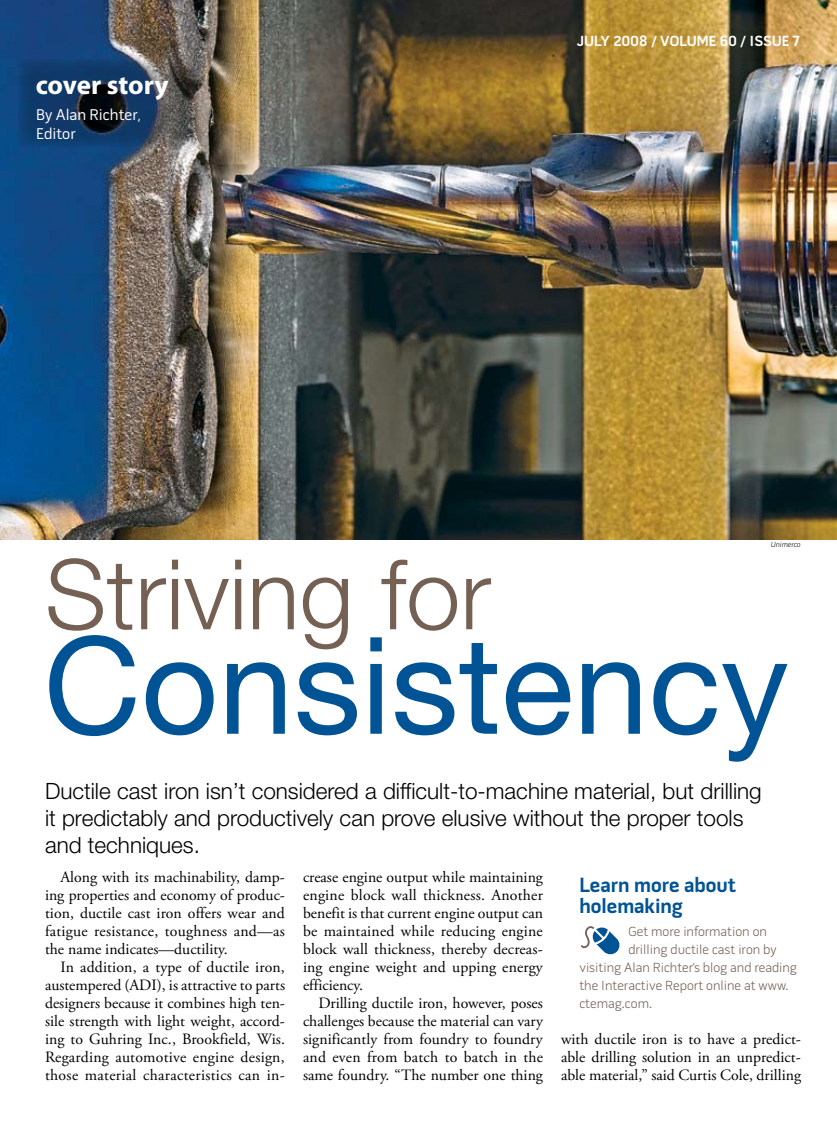
<style>
.page{position:relative;width:837px;height:1134px;background:#fff}
.page>*{position:absolute;margin:0;border:0;box-sizing:border-box;transform-origin:0 0}
.t1{font:135px "Helvetica Neue";color:#005394}
.t2{font:300 97.5px "Helvetica Neue";color:#756154}
.t3{font:700 27px "Myriad Pro";color:#fff}
.t4{font:300 22.5px/27px "Helvetica Neue";color:#000}
.t5{font:700 21px/20.4px "Pill Gothic 600 mg";color:#005394}
.t6{font:15.9px/19px "Pill Gothic 600 mg";color:#fff}
.t7{font:15.75px/18px "Adobe Garamond Pro";letter-spacing:.01em;color:#000;text-align:justify}
.t8{font:700 15px "Pill Gothic 600 mg";color:#fff}
.t9{font:300 13.5px "Pill Gothic 600 mg";color:#756154}
.t10{font:7.5px "Pill Gothic 600 mg Light Obq";color:#000}
</style>
<div class="page">
<img style="left:0;top:0;width:837px;height:540px">
<svg style="left:18px;top:59px;width:183px;height:88px;background:#27405c"></svg>
<svg style="left:581px;top:926px;width:39px;height:29px"></svg>
<h3 class="t3" style="left:36px;top:68px;width:135px">cover story</h3>
<p class="t6" style="left:36px;top:107px;width:106px">By Alan Richter,<br>Editor</p>
<p class="t8" style="left:577px;top:35px;width:225px">JULY 2008 / VOLUME 60 / ISSUE 7</p>
<p class="t10" style="left:771px;top:542px;width:31px">Unimerco</p>
<h2 class="t2" style="left:45px;top:535px;width:448px">Striving for</h2>
<h1 class="t1" style="left:44px;top:605px;width:747px">Consistency</h1>
<h3 class="t4" style="left:45px;top:777px;width:718px">Ductile cast iron isn’t considered a difficult-to-machine material, but drilling it predictably and productively can prove elusive without the proper tools and techniques.</h3>
<p class="t7" style="left:45px;top:869px;width:242px;text-indent:15px">Along with its machinability, damp&shy;ing properties and economy of produc&shy;tion, ductile cast iron offers wear and fatigue resistance, toughness and—as the name indicates—ductility.</p>
<p class="t7" style="left:45px;top:959px;width:242px;text-indent:15px">In addition, a type of ductile iron, austempered (ADI), is attractive to parts designers because it combines high ten&shy;sile strength with light weight, accord&shy;ing to Guhring Inc., Brookfield, Wis.<br>Regarding automotive engine design, those material characteristics can in-</p>
<p class="t7" style="left:303px;top:869px;width:242px">crease engine output while maintaining engine block wall thickness. Another benefit is that current engine output can be maintained while reducing engine block wall thickness, thereby decreas&shy;ing engine weight and upping energy efficiency.</p>
<p class="t7" style="left:303px;top:995px;width:242px;text-indent:15px">Drilling ductile iron, however, poses challenges because the material can vary significantly from foundry to foundry and even from batch to batch in the same foundry. “The number one thing</p>
<h3 class="t5" style="left:579px;top:877px;width:158px">Learn more about holemaking</h3>
<p class="t9" style="left:628px;top:926px;width:140px">Get more information on</p>
<p class="t9" style="left:628px;top:944px;width:150px">drilling ductile cast iron by</p>
<p class="t9" style="left:579px;top:962px;width:219px">visiting Alan Richter’s blog and reading</p>
<p class="t9" style="left:579px;top:980px;width:211px">the Interactive Report online at www.</p>
<p class="t9" style="left:579px;top:998px;width:74px">ctemag.com.</p>
<p class="t7" style="left:561px;top:1031px;width:242px">with ductile iron is to have a predict&shy;able drilling solution in an unpredict&shy;able material,” said Curtis Cole, drilling</p>
</div>
